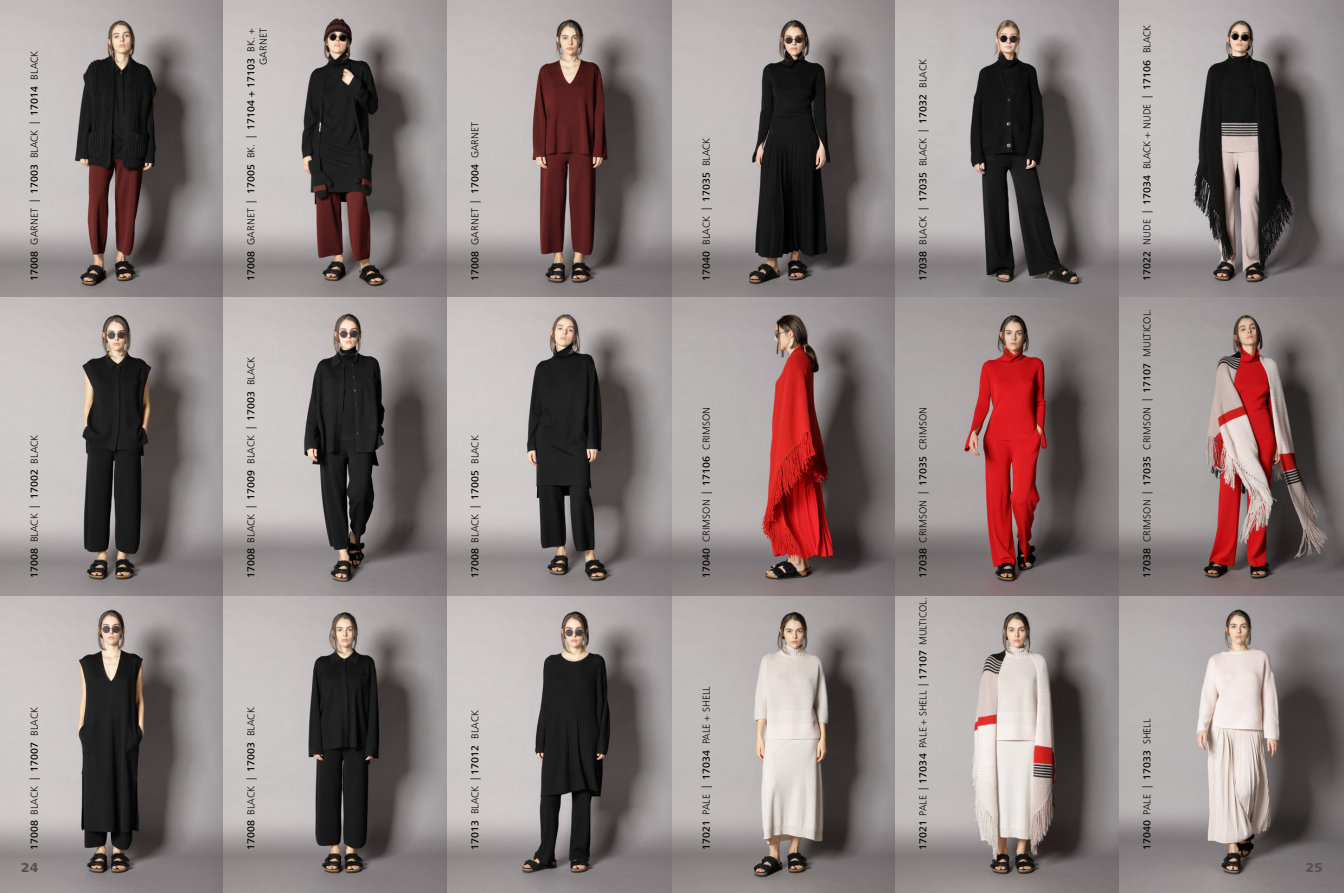
<style>
.page{position:relative;width:1344px;height:893px;background:#fff}
.page>*{position:absolute;margin:0;border:0;box-sizing:border-box;transform-origin:0 0}
.t1{font:800 13.5px "Frutiger Next LT";color:#55524e}
.t2{font:300 10.5px "Frutiger Next LT";letter-spacing:.01em;color:#000}
.t3{font:500 10.5px/12.6px "Frutiger Next LT";letter-spacing:.01em;color:#000;text-align:right}
.s1{font-weight:500}
.s2{font-weight:300}
</style>
<div class="page">
<img style="left:0;top:0;width:1344px;height:893px">
<p class="t2" style="left:28px;top:281px;width:231px;rotate:-90deg"><span class="s1">17008</span> GARNET | <span class="s1">17003</span> BLACK | <span class="s1">17014</span> BLACK</p>
<p class="t2" style="left:28px;top:578px;width:145px;rotate:-90deg"><span class="s1">17008</span> BLACK | <span class="s1">17002</span> BLACK</p>
<p class="t3" style="left:245px;top:281px;width:254px;rotate:-90deg">17008 <span class="s2">GARNET |</span> 17005 <span class="s2">BK. |</span> 17104 + 17103 <span class="s2">BK. +<br>GARNET</span></p>
<p class="t2" style="left:245px;top:578px;width:223px;rotate:-90deg"><span class="s1">17008</span> BLACK | <span class="s1">17009</span> BLACK | <span class="s1">17003</span> BLACK</p>
<p class="t2" style="left:469px;top:281px;width:160px;rotate:-90deg"><span class="s1">17008</span> GARNET | <span class="s1">17004</span> GARNET</p>
<p class="t2" style="left:469px;top:578px;width:144px;rotate:-90deg"><span class="s1">17008</span> BLACK | <span class="s1">17005</span> BLACK</p>
<p class="t2" style="left:28px;top:850px;width:145px;rotate:-90deg"><span class="s1">17008</span> BLACK | <span class="s1">17007</span> BLACK</p>
<p class="t2" style="left:245px;top:850px;width:144px;rotate:-90deg"><span class="s1">17008</span> BLACK | <span class="s1">17003</span> BLACK</p>
<p class="t2" style="left:469px;top:850px;width:142px;rotate:-90deg"><span class="s1">17013</span> BLACK | <span class="s1">17012</span> BLACK</p>
<p class="t2" style="left:700px;top:281px;width:144px;rotate:-90deg"><span class="s1">17040</span> BLACK | <span class="s1">17035</span> BLACK</p>
<p class="t2" style="left:917px;top:281px;width:223px;rotate:-90deg"><span class="s1">17038</span> BLACK | <span class="s1">17035</span> BLACK | <span class="s1">17032</span> BLACK</p>
<p class="t2" style="left:700px;top:578px;width:173px;rotate:-90deg"><span class="s1">17040</span> CRIMSON | <span class="s1">17106</span> CRIMSON</p>
<p class="t2" style="left:917px;top:578px;width:173px;rotate:-90deg"><span class="s1">17038</span> CRIMSON | <span class="s1">17035</span> CRIMSON</p>
<p class="t2" style="left:700px;top:850px;width:166px;rotate:-90deg"><span class="s1">17021</span> PALE | <span class="s1">17034</span> PALE + SHELL</p>
<p class="t2" style="left:917px;top:850px;width:255px;rotate:-90deg"><span class="s1">17021</span> PALE | <span class="s1">17034</span> PALE + SHELL | <span class="s1">17107</span> MULTICOL.</p>
<p class="t2" style="left:1141px;top:281px;width:257px;rotate:-90deg"><span class="s1">17022</span> NUDE | <span class="s1">17034</span> BLACK + NUDE | <span class="s1">17106</span> BLACK</p>
<p class="t2" style="left:1141px;top:578px;width:271px;rotate:-90deg"><span class="s1">17038</span> CRIMSON | <span class="s1">17035</span> CRIMSON | <span class="s1">17107</span> MULTICOL.</p>
<p class="t3" style="left:1140px;top:850px;width:134px;rotate:-90deg">17040 <span class="s2">PALE |</span> 17033 <span class="s2">SHELL</span></p>
<p class="t1" style="left:21px;top:859px;width:18px">24</p>
<p class="t1" style="left:1305px;top:859px;width:18px">25</p>
</div>
